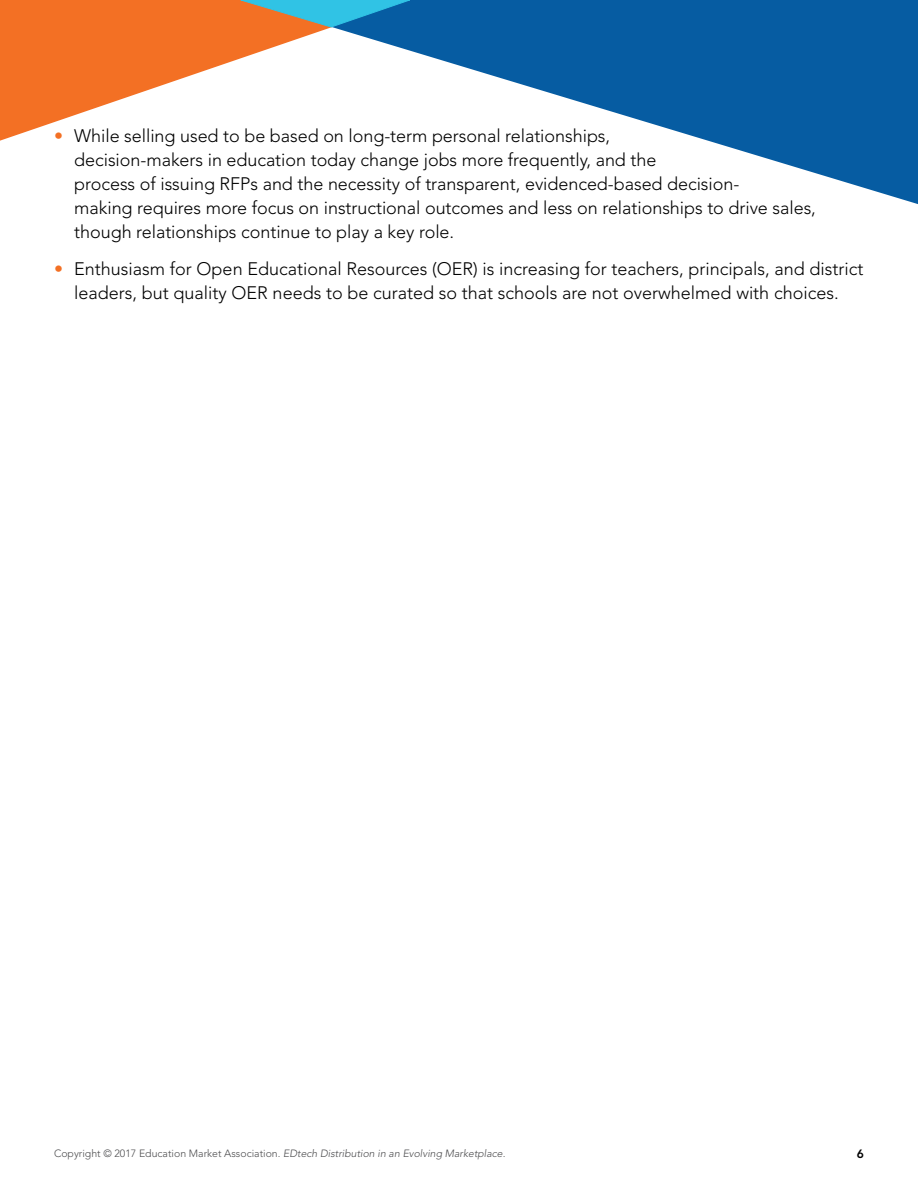
<style>
.page{position:relative;width:918px;height:1188px;background:#fff}
.page>*{position:absolute;margin:0;border:0;box-sizing:border-box;transform-origin:0 0}
.t1{font:300 18px/24px "Avenir";letter-spacing:-.005em;color:#000}
.t2{font:800 12px "Avenir";color:#000}
.t3{font:italic 300 10.5px "Avenir";color:#4d4d4f}
.s1{font-weight:800;color:#f37024}
.s2{font-style:normal}
</style>
<div class="page">
<svg style="left:0;top:0;width:242px;height:141px;fill:#f37024"></svg>
<svg style="left:242px;top:0;width:676px;height:204px"></svg>
<svg style="left:240px;top:0;width:172px;height:27px;background:#5895a3"></svg>
<p class="t1" style="left:74px;top:124px;width:743px;text-indent:-20px"><span class="s1">•</span> While selling used to be based on long-term personal relationships,<br>decision-makers in education today change jobs more frequently, and the<br>process of issuing RFPs and the necessity of transparent, evidenced-based decision-<br>making requires more focus on instructional outcomes and less on relationships to drive sales, though relationships continue to play a key role.</p>
<p class="t1" style="left:54px;top:257px;width:811px;text-align:center"><span class="s1">•</span> Enthusiasm for Open Educational Resources (OER) is increasing for teachers, principals, and district leaders, but quality OER needs to be curated so that schools are not overwhelmed with choices.</p>
<p class="t3" style="left:54px;top:1147px;width:453px"><span class="s2">Copyright © 2017 Education Market Association.</span> EDtech Distribution in an Evolving Marketplace.</p>
<p class="t2" style="left:857px;top:1147px;width:9px">6</p>
</div>
